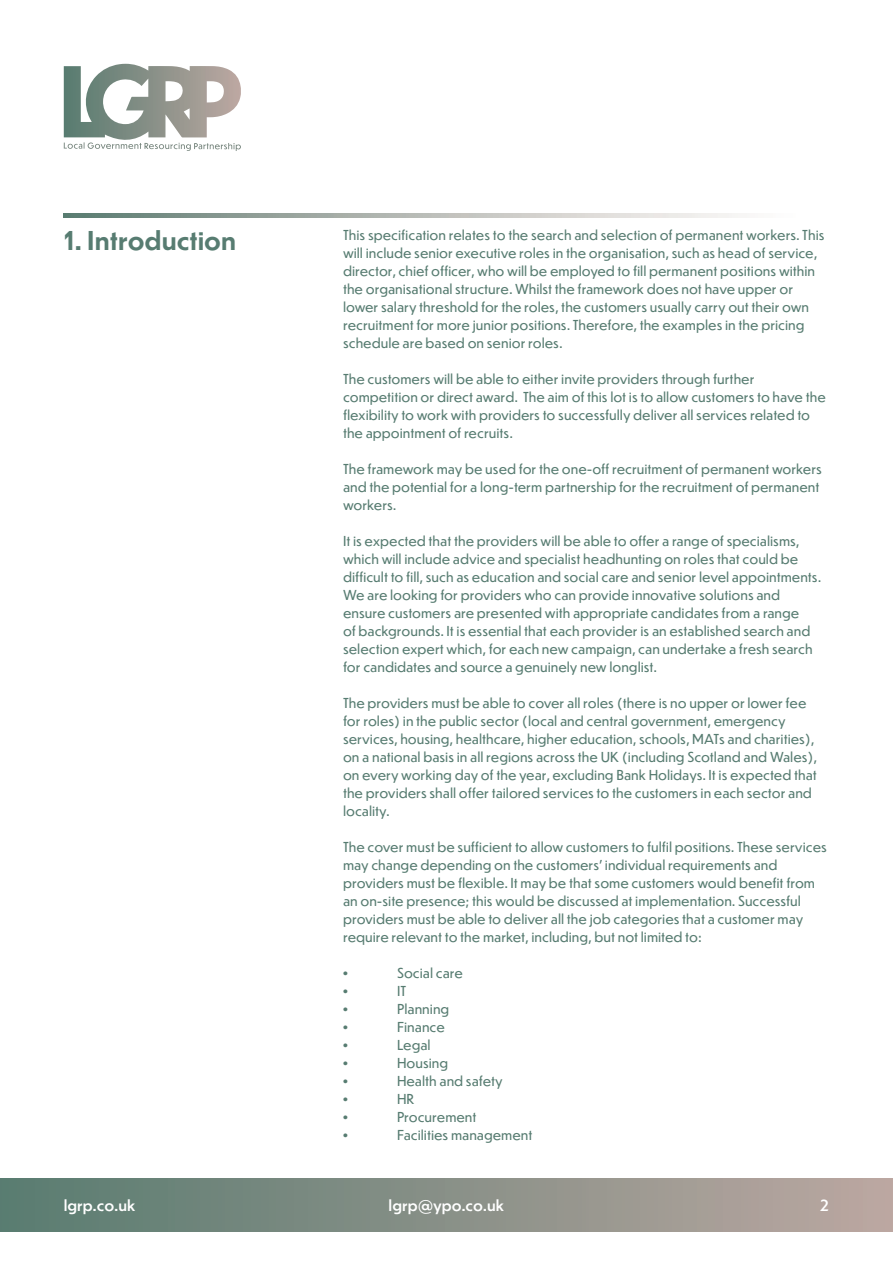
<style>
.page{position:relative;width:893px;height:1263px;background:#fff}
.page>*{position:absolute;margin:0;border:0;box-sizing:border-box;transform-origin:0 0}
.t1{font:700 25.5px "Dunbar Text";color:#577c71}
.t2{font:500 15px "Dunbar Text";color:#fff}
.t3{font:13.5px/18px "Dunbar Text";color:#577c71}
.t4{font:700 13.5px "Arial";color:#577c71}
</style>
<div class="page">
<div style="left:0;top:1178px;width:893px;height:54px;background:linear-gradient(to right,#587b70,#bba7a1)"></div>
<svg style="left:64px;top:64px;width:177px;height:87px"></svg>
<img style="left:64px;top:214px;width:674px;height:4px">
<h1 class="t1" style="left:64px;top:221px;width:174px">1. Introduction</h1>
<p class="t3" style="left:343px;top:226px;width:483px">This specification relates to the search and selection of permanent workers. This will include senior executive roles in the organisation, such as head of service, director, chief officer, who will be employed to fill permanent positions within the organisational structure. Whilst the framework does not have upper or lower salary threshold for the roles, the customers usually carry out their own recruitment for more junior positions. Therefore, the examples in the pricing schedule are based on senior roles.</p>
<p class="t3" style="left:343px;top:370px;width:484px">The customers will be able to either invite providers through further competition or direct award. The aim of this lot is to allow customers to have the flexibility to work with providers to successfully deliver all services related to the appointment of recruits.</p>
<p class="t3" style="left:343px;top:460px;width:480px">The framework may be used for the one-off recruitment of permanent workers and the potential for a long-term partnership for the recruitment of permanent workers.</p>
<p class="t3" style="left:343px;top:532px;width:480px">It is expected that the providers will be able to offer a range of specialisms, which will include advice and specialist headhunting on roles that could be difficult to fill, such as education and social care and senior level appointments.<br>We are looking for providers who can provide innovative solutions and ensure customers are presented with appropriate candidates from a range<br>of backgrounds. It is essential that each provider is an established search and selection expert which, for each new campaign, can undertake a fresh search for candidates and source a genuinely new longlist.</p>
<p class="t3" style="left:343px;top:694px;width:476px">The providers must be able to cover all roles (there is no upper or lower fee for roles) in the public sector (local and central government, emergency services, housing, healthcare, higher education, schools, MATs and charities), on a national basis in all regions across the UK (including Scotland and Wales), on every working day of the year, excluding Bank Holidays. It is expected that the providers shall offer tailored services to the customers in each sector and locality.</p>
<p class="t3" style="left:343px;top:838px;width:485px">The cover must be sufficient to allow customers to fulfil positions. These services may change depending on the customers’ individual requirements and providers must be flexible. It may be that some customers would benefit from an on-site presence; this would be discussed at implementation. Successful providers must be able to deliver all the job categories that a customer may require relevant to the market, including, but not limited to:</p>
<p class="t4" style="left:343px;top:964px;width:6px">•</p>
<p class="t3" style="left:397px;top:964px;width:68px">Social care</p>
<p class="t4" style="left:343px;top:982px;width:6px">•</p>
<p class="t3" style="left:397px;top:982px;width:11px">IT</p>
<p class="t4" style="left:343px;top:1000px;width:6px">•</p>
<p class="t3" style="left:397px;top:1000px;width:54px">Planning</p>
<p class="t4" style="left:343px;top:1018px;width:6px">•</p>
<p class="t3" style="left:397px;top:1017px;width:49px">Finance</p>
<p class="t4" style="left:343px;top:1036px;width:6px">•</p>
<p class="t3" style="left:397px;top:1035px;width:35px">Legal</p>
<p class="t4" style="left:343px;top:1054px;width:6px">•</p>
<p class="t3" style="left:397px;top:1053px;width:53px">Housing</p>
<p class="t4" style="left:343px;top:1072px;width:6px">•</p>
<p class="t3" style="left:397px;top:1071px;width:107px">Health and safety</p>
<p class="t4" style="left:343px;top:1090px;width:6px">•</p>
<p class="t3" style="left:397px;top:1089px;width:19px">HR</p>
<p class="t4" style="left:343px;top:1108px;width:6px">•</p>
<p class="t3" style="left:397px;top:1107px;width:81px">Procurement</p>
<p class="t4" style="left:343px;top:1126px;width:6px">•</p>
<p class="t3" style="left:397px;top:1125px;width:137px">Facilities management</p>
<p class="t2" style="left:64px;top:1194px;width:73px">lgrp.co.uk</p>
<p class="t2" style="left:389px;top:1194px;width:117px">lgrp@ypo.co.uk</p>
<p class="t2" style="left:820px;top:1194px;width:11px">2</p>
</div>
